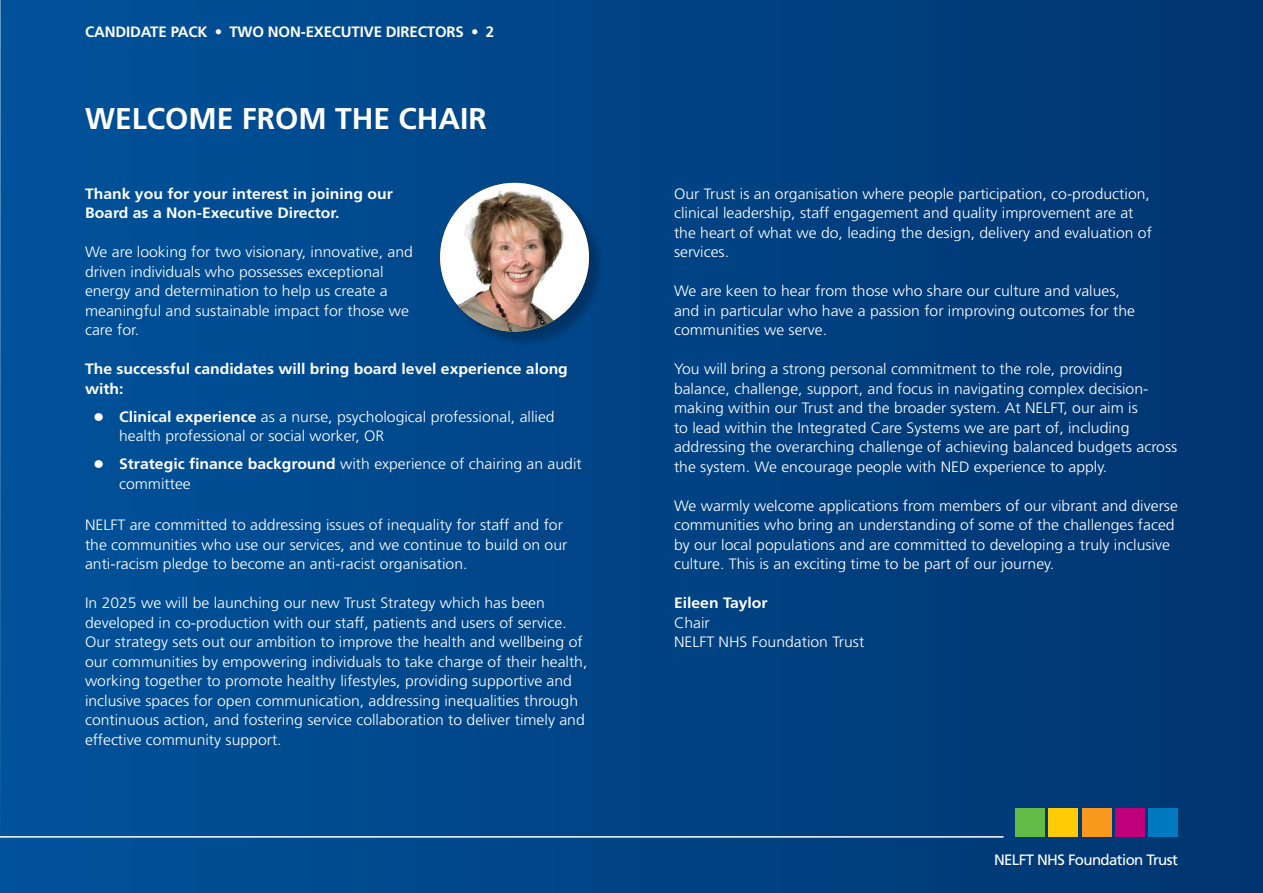
<style>
.page{position:relative;width:1263px;height:893px;background:#fff}
.page>*{position:absolute;margin:0;border:0;box-sizing:border-box;transform-origin:0 0}
.t1{font:700 30px "Frutiger LT Std";color:#fff}
.t2{font:300 15px/19.5px "Frutiger LT Std";color:#fff;scale:1.05 1}
.t3{font:700 15px/19.5px "Frutiger LT Std";color:#fff;scale:1.05 1}
.t4{font:700 15px "Frutiger LT Std";color:#fff}
.t5{font:15px "Frutiger LT Std";letter-spacing:-.04em;color:#fff}
.s1{font-weight:700}
</style>
<div class="page">
<div style="left:0;top:0;width:1263px;height:893px;background:linear-gradient(to right,#00529b,#003570)"></div>
<div style="left:1015px;top:808px;width:30px;height:29px;background:#62bb46"></div>
<div style="left:1049px;top:808px;width:29px;height:29px;background:#ffcb05"></div>
<div style="left:1082px;top:808px;width:29px;height:29px;background:#f8991d"></div>
<div style="left:1115px;top:808px;width:30px;height:29px;background:#be007a"></div>
<div style="left:1148px;top:808px;width:30px;height:29px;background:#0079c1"></div>
<hr style="left:0;top:836px;width:1003px;height:2px;background:#fff">
<div style="left:442px;top:185px;width:163px;height:163px;background:#000;opacity:.25"></div>
<img style="left:440px;top:183px;width:149px;height:149px;border-radius:74px">
<p class="t4" style="left:85px;top:23px;width:411px">CANDIDATE PACK • TWO NON-EXECUTIVE DIRECTORS • 2</p>
<h1 class="t1" style="left:85px;top:101px;width:403px">WELCOME FROM THE CHAIR</h1>
<p class="t3" style="left:85px;top:184px;width:295px">Thank you for your interest in joining our<br>Board as a Non-Executive Director.</p>
<p class="t2" style="left:85px;top:242px;width:314px">We are looking for two visionary, innovative, and driven individuals who possesses exceptional energy and determination to help us create a meaningful and sustainable impact for those we care for.</p>
<p class="t3" style="left:85px;top:359px;width:461px">The successful candidates will bring board level experience along with:</p>
<p class="t2" style="left:119px;top:407px;width:416px;text-indent:-26px">● <span class="s1">Clinical experience</span> as a nurse, psychological professional, allied health professional or social worker, OR</p>
<p class="t2" style="left:119px;top:454px;width:442px;text-indent:-26px">● <span class="s1">Strategic finance background</span> with experience of chairing an audit committee</p>
<p class="t2" style="left:85px;top:515px;width:461px">NELFT are committed to addressing issues of inequality for staff and for the communities who use our services, and we continue to build on our anti-racism pledge to become an anti-racist organisation.</p>
<p class="t2" style="left:85px;top:593px;width:480px">In 2025 we will be launching our new Trust Strategy which has been developed in co-production with our staff, patients and users of service.<br>Our strategy sets out our ambition to improve the health and wellbeing of our communities by empowering individuals to take charge of their health, working together to promote healthy lifestyles, providing supportive and inclusive spaces for open communication, addressing inequalities through continuous action, and fostering service collaboration to deliver timely and effective community support.</p>
<p class="t2" style="left:674px;top:184px;width:457px">Our Trust is an organisation where people participation, co-production, clinical leadership, staff engagement and quality improvement are at the heart of what we do, leading the design, delivery and evaluation of services.</p>
<p class="t2" style="left:674px;top:281px;width:440px">We are keen to hear from those who share our culture and values, and in particular who have a passion for improving outcomes for the communities we serve.</p>
<p class="t2" style="left:674px;top:359px;width:481px">You will bring a strong personal commitment to the role, providing balance, challenge, support, and focus in navigating complex decision&shy;making within our Trust and the broader system. At NELFT, our aim is<br>to lead within the Integrated Care Systems we are part of, including addressing the overarching challenge of achieving balanced budgets across the system. We encourage people with NED experience to apply.</p>
<p class="t2" style="left:674px;top:496px;width:481px">We warmly welcome applications from members of our vibrant and diverse communities who bring an understanding of some of the challenges faced by our local populations and are committed to developing a truly inclusive culture. This is an exciting time to be part of our journey.</p>
<p class="t3" style="left:674px;top:593px;width:91px">Eileen Taylor</p>
<p class="t2" style="left:674px;top:613px;width:183px">Chair<br>NELFT NHS Foundation Trust</p>
<p class="t5" style="left:994px;top:851px;width:185px">NELFT NHS Foundation Trust</p>
</div>
